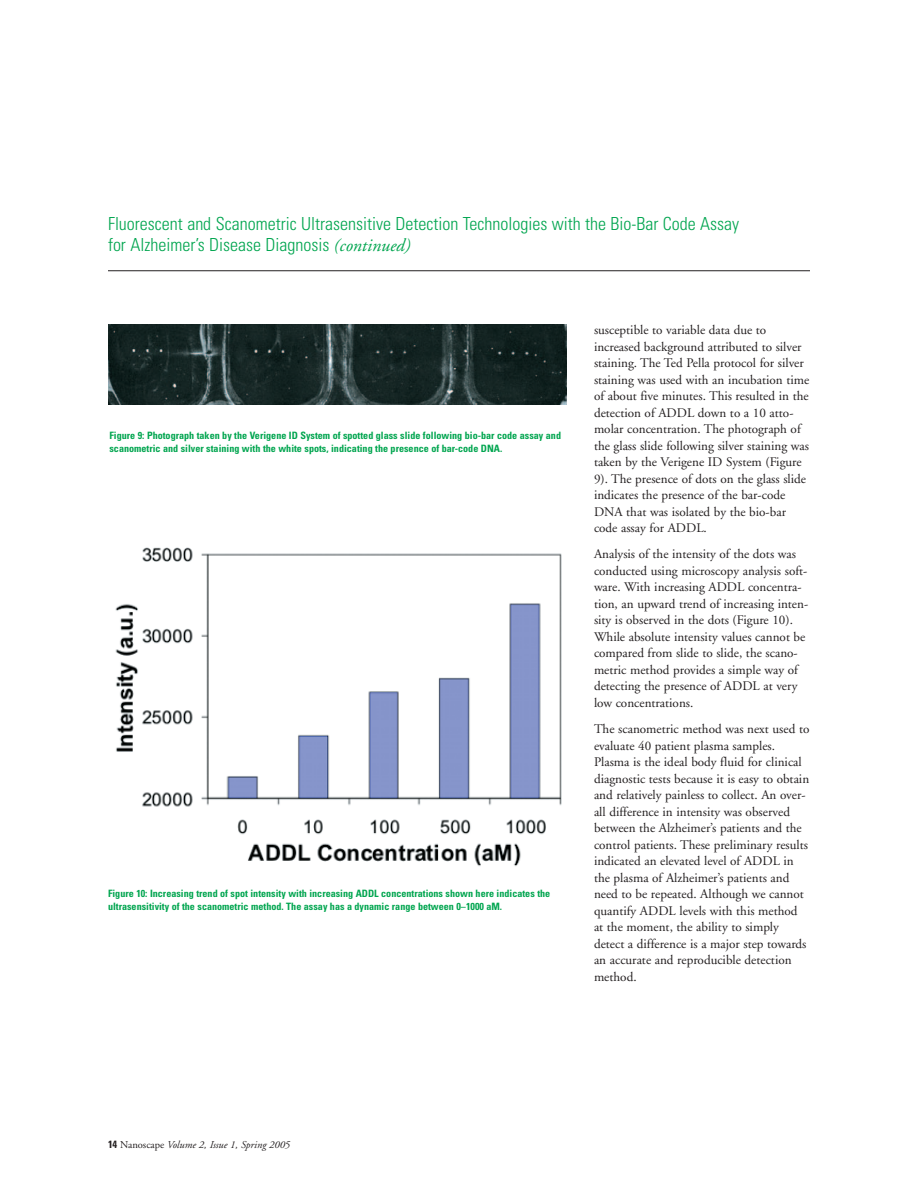
<style>
.page{position:relative;width:918px;height:1188px;background:#fff}
.page>*{position:absolute;margin:0;border:0;box-sizing:border-box;transform-origin:0 0}
.t1{font:300 condensed 18px/21.6px "Univers";color:#00a54f}
.t2{font:13.2px/16.5px "Adobe Garamond";color:#231f20}
.t3{font:italic 10.5px "Adobe Garamond";color:#231f20}
.t4{font:700 condensed 10.2px/13.5px "Univers";color:#00a54f}
.s1{font-family:"Adobe Garamond";font-weight:400;font-style:italic;font-stretch:normal}
.s2{font-family:"Univers";font-weight:700;font-style:normal;font-stretch:condensed}
.s3{font-style:normal}
</style>
<div class="page">
<hr style="left:108px;top:270px;width:702px;height:1px;background:#231f20">
<img style="left:115px;top:547px;width:447px;height:319px">
<img style="left:108px;top:325px;width:459px;height:80px">
<h1 class="t1" style="left:108px;top:214px;width:633px">Fluorescent and Scanometric Ultrasensitive Detection Technologies with the Bio-Bar Code Assay for Alzheimer’s Disease Diagnosis <span class="s1">(continued)</span></h1>
<p class="t4" style="left:110px;top:429px;width:453px">Figure 9: Photograph taken by the Verigene ID System of spotted glass slide following bio-bar code assay and scanometric and silver staining with the white spots, indicating the presence of bar-code DNA.</p>
<p class="t4" style="left:108px;top:887px;width:444px">Figure 10: Increasing trend of spot intensity with increasing ADDL concentrations shown here indicates the ultrasensitivity of the scanometric method. The assay has a dynamic range between 0–1000 aM.</p>
<p class="t2" style="left:594px;top:323px;width:217px">susceptible to variable data due to increased background attributed to silver staining. The Ted Pella protocol for silver staining was used with an incubation time of about five minutes. This resulted in the detection of ADDL down to a 10 atto&shy;molar concentration. The photograph of the glass slide following silver staining was taken by the Verigene ID System (Figure 9). The presence of dots on the glass slide indicates the presence of the bar-code DNA that was isolated by the bio-bar code assay for ADDL.</p>
<p class="t2" style="left:594px;top:547px;width:216px">Analysis of the intensity of the dots was conducted using microscopy analysis soft&shy;ware. With increasing ADDL concentra&shy;tion, an upward trend of increasing inten&shy;sity is observed in the dots (Figure 10).<br>While absolute intensity values cannot be compared from slide to slide, the scano&shy;metric method provides a simple way of detecting the presence of ADDL at very low concentrations.</p>
<p class="t2" style="left:594px;top:722px;width:217px">The scanometric method was next used to evaluate 40 patient plasma samples.<br>Plasma is the ideal body fluid for clinical diagnostic tests because it is easy to obtain and relatively painless to collect. An over&shy;all difference in intensity was observed between the Alzheimer’s patients and the control patients. These preliminary results indicated an elevated level of ADDL in the plasma of Alzheimer’s patients and need to be repeated. Although we cannot quantify ADDL levels with this method at the moment, the ability to simply detect a difference is a major step towards an accurate and reproducible detection method.</p>
<p class="t3" style="left:108px;top:1141px;width:184px"><span class="s2">14</span> <span class="s3">Nanoscape</span> Volume 2, Issue 1, Spring 2005</p>
</div>
